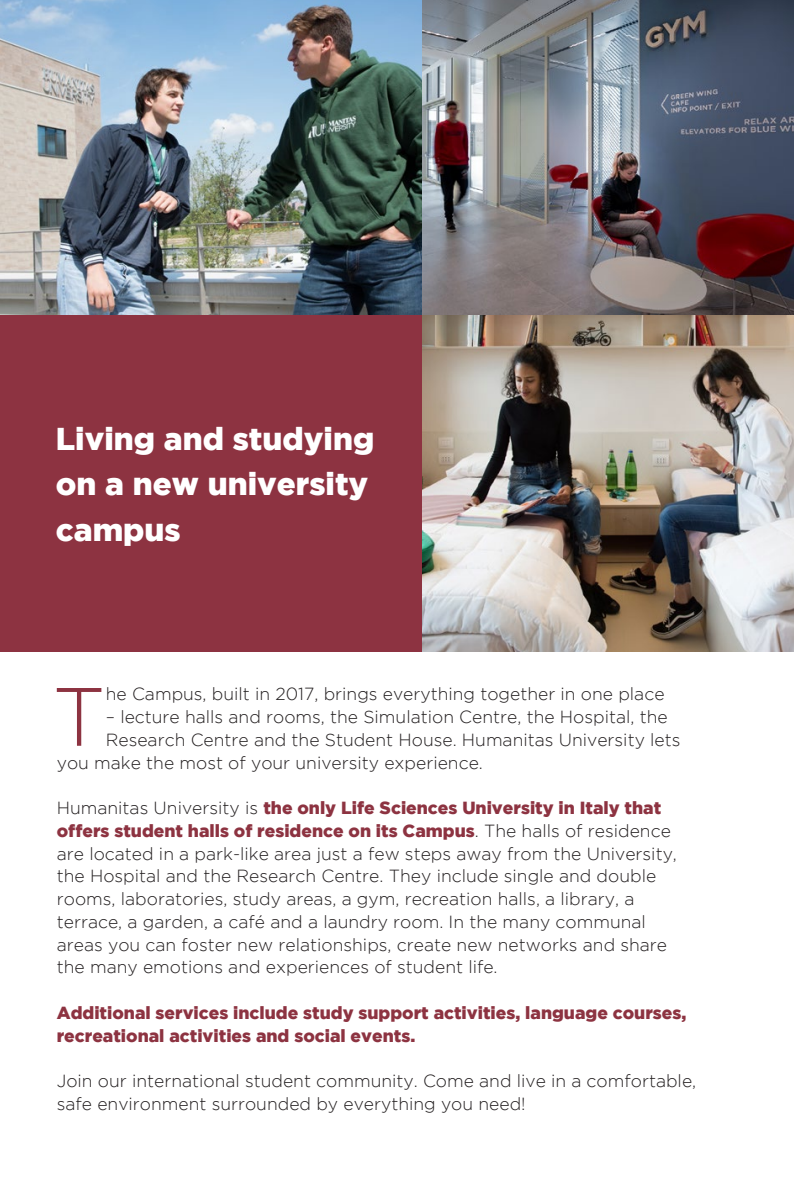
<style>
.page{position:relative;width:794px;height:1191px;background:#fff}
.page>*{position:absolute;margin:0;border:0;box-sizing:border-box;transform-origin:0 0}
.t1{font:300 82.42px "Gotham";color:#8d3341}
.t2{font:900 31.5px "Gotham";color:#fff}
.t3{font:300 17.5px/22.8px "Gotham";color:#231f20}
.t4{font:900 17.5px/22.8px "Gotham";color:#8d3341}
.s1{font-weight:900;color:#8d3341}
</style>
<div class="page">
<img style="left:0;top:0;width:794px;height:315px">
<div style="left:0;top:315px;width:422px;height:336px;background:#8d3341"></div>
<img style="left:422px;top:315px;width:372px;height:336px">
<p class="t2" style="left:56px;top:420px;width:320px">Living and studying</p>
<p class="t2" style="left:56px;top:466px;width:314px">on a new university</p>
<p class="t2" style="left:56px;top:511px;width:126px">campus</p>
<p class="t1" style="left:52px;top:671px;width:55px">T</p>
<p class="t3" style="left:106px;top:682px;width:560px">he Campus, built in 2017, brings everything together in one place</p>
<p class="t3" style="left:106px;top:705px;width:563px">– lecture halls and rooms, the Simulation Centre, the Hospital, the</p>
<p class="t3" style="left:106px;top:728px;width:576px">Research Centre and the Student House. Humanitas University lets</p>
<p class="t3" style="left:57px;top:750px;width:427px">you make the most of your university experience.</p>
<p class="t3" style="left:57px;top:796px;width:621px">Humanitas University is <span class="s1">the only Life Sciences University in Italy that offers student halls of residence on its Campus</span>. The halls of residence are located in a park-like area just a few steps away from the University, the Hospital and the Research Centre. They include single and double rooms, laboratories, study areas, a gym, recreation halls, a library, a terrace, a garden, a café and a laundry room. In the many communal areas you can foster new relationships, create new networks and share the many emotions and experiences of student life.</p>
<p class="t4" style="left:57px;top:1001px;width:631px">Additional services include study support activities, language courses, recreational activities and social events.</p>
<p class="t3" style="left:57px;top:1069px;width:641px">Join our international student community. Come and live in a comfortable, safe environment surrounded by everything you need!</p>
</div>
